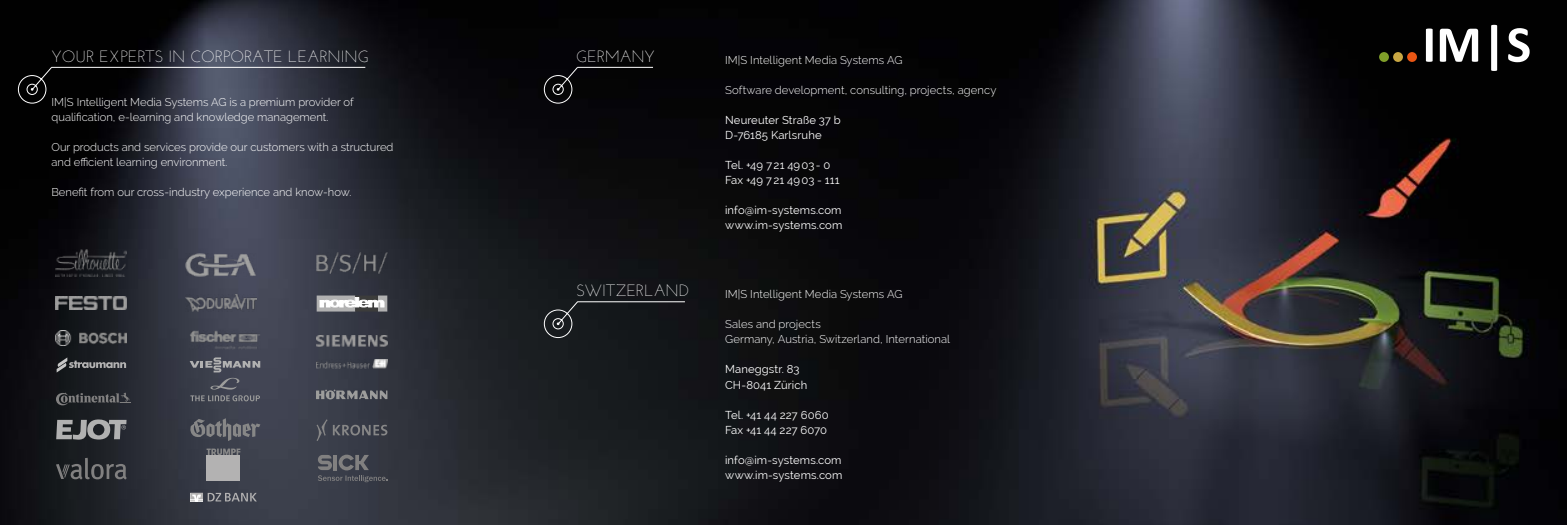
<style>
.page{position:relative;width:1567px;height:525px;background:#fff}
.page>*{position:absolute;margin:0;border:0;box-sizing:border-box;transform-origin:0 0}
.t1{font:300 16.25px "Josefin Sans";color:#fff}
.t2{font:300 11.25px/15px "Raleway";color:#fff}
.t3{font:11.25px/15px "Raleway";letter-spacing:.01em;color:#fff}
</style>
<div class="page">
<img style="left:0;top:0;width:1566px;height:524px">
<img style="left:185px;top:294px;width:71px;height:17px">
<img style="left:316px;top:252px;width:71px;height:22px">
<img style="left:56px;top:330px;width:71px;height:15px">
<img style="left:316px;top:359px;width:71px;height:9px">
<img style="left:56px;top:297px;width:71px;height:13px">
<img style="left:185px;top:253px;width:71px;height:23px">
<svg style="left:316px;top:295px;width:72px;height:16px"></svg>
<img style="left:189px;top:330px;width:71px;height:19px">
<img style="left:316px;top:335px;width:71px;height:11px">
<img style="left:56px;top:249px;width:71px;height:28px">
<svg style="left:56px;top:392px;width:74px;height:13px"></svg>
<svg style="left:190px;top:357px;width:70px;height:44px;background:#525460"></svg>
<svg style="left:316px;top:389px;width:71px;height:10px"></svg>
<div style="left:206px;top:455px;width:34px;height:26px;background:#b3b2b2"></div>
<svg style="left:206px;top:448px;width:34px;height:7px"></svg>
<svg style="left:318px;top:454px;width:69px;height:28px;background:#4d4f57"></svg>
<svg style="left:190px;top:418px;width:70px;height:23px;background:#585a62"></svg>
<svg style="left:333px;top:424px;width:54px;height:11px"></svg>
<svg style="left:316px;top:419px;width:11px;height:22px"></svg>
<svg style="left:56px;top:457px;width:71px;height:22px;background:#3a3c3f"></svg>
<svg style="left:56px;top:419px;width:70px;height:21px"></svg>
<svg style="left:57px;top:357px;width:69px;height:15px"></svg>
<svg style="left:190px;top:492px;width:67px;height:9px"></svg>
<svg style="left:1425px;top:29px;width:7px;height:33px"></svg>
<svg style="left:1439px;top:29px;width:38px;height:33px"></svg>
<svg style="left:1490px;top:25px;width:6px;height:46px"></svg>
<svg style="left:1507px;top:28px;width:22px;height:34px"></svg>
<svg style="left:1378px;top:52px;width:10px;height:10px"></svg>
<svg style="left:1392px;top:52px;width:10px;height:10px"></svg>
<svg style="left:1406px;top:52px;width:10px;height:10px"></svg>
<svg style="left:543px;top:66px;width:35px;height:38px"></svg>
<hr style="left:577px;top:67px;width:76px;height:1px;background:#fff">
<svg style="left:18px;top:66px;width:35px;height:38px"></svg>
<hr style="left:51px;top:67px;width:314px;height:1px;background:#fff">
<svg style="left:543px;top:300px;width:35px;height:38px"></svg>
<hr style="left:577px;top:301px;width:108px;height:1px;background:#fff">
<h1 class="t1" style="left:52px;top:46px;width:319px">YOUR EXPERTS IN CORPORATE LEARNING</h1>
<h1 class="t1" style="left:576px;top:46px;width:80px">GERMANY</h1>
<p class="t2" style="left:51px;top:95px;width:303px">IM|S Intelligent Media Systems AG is a premium provider of qualification, e-learning and knowledge management.</p>
<p class="t2" style="left:51px;top:140px;width:343px">Our products and services provide our customers with a structured and efficient learning environment.</p>
<p class="t2" style="left:51px;top:185px;width:301px">Benefit from our cross-industry experience and know-how.</p>
<h1 class="t1" style="left:576px;top:280px;width:115px">SWITZERLAND</h1>
<p class="t2" style="left:725px;top:52px;width:179px">IM|S Intelligent Media Systems AG</p>
<p class="t2" style="left:725px;top:82px;width:273px">Software development, consulting, projects, agency</p>
<p class="t3" style="left:725px;top:112px;width:117px">Neureuter Straße 37 b<br>D-76185 Karlsruhe</p>
<p class="t3" style="left:725px;top:157px;width:116px">Tel. +49 721 4903- 0<br>Fax +49 721 4903 - 111</p>
<p class="t3" style="left:725px;top:202px;width:119px">info@im-systems.com www.im-systems.com</p>
<p class="t2" style="left:725px;top:287px;width:179px">IM|S Intelligent Media Systems AG</p>
<p class="t2" style="left:725px;top:317px;width:226px">Sales and projects<br>Germany, Austria, Switzerland, International</p>
<p class="t3" style="left:725px;top:362px;width:84px">Maneggstr. 83<br>CH-8041 Zürich</p>
<p class="t3" style="left:725px;top:407px;width:105px">Tel. +41 44 227 6060<br>Fax +41 44 227 6070</p>
<p class="t3" style="left:725px;top:452px;width:119px">info@im-systems.com www.im-systems.com</p>
</div>
